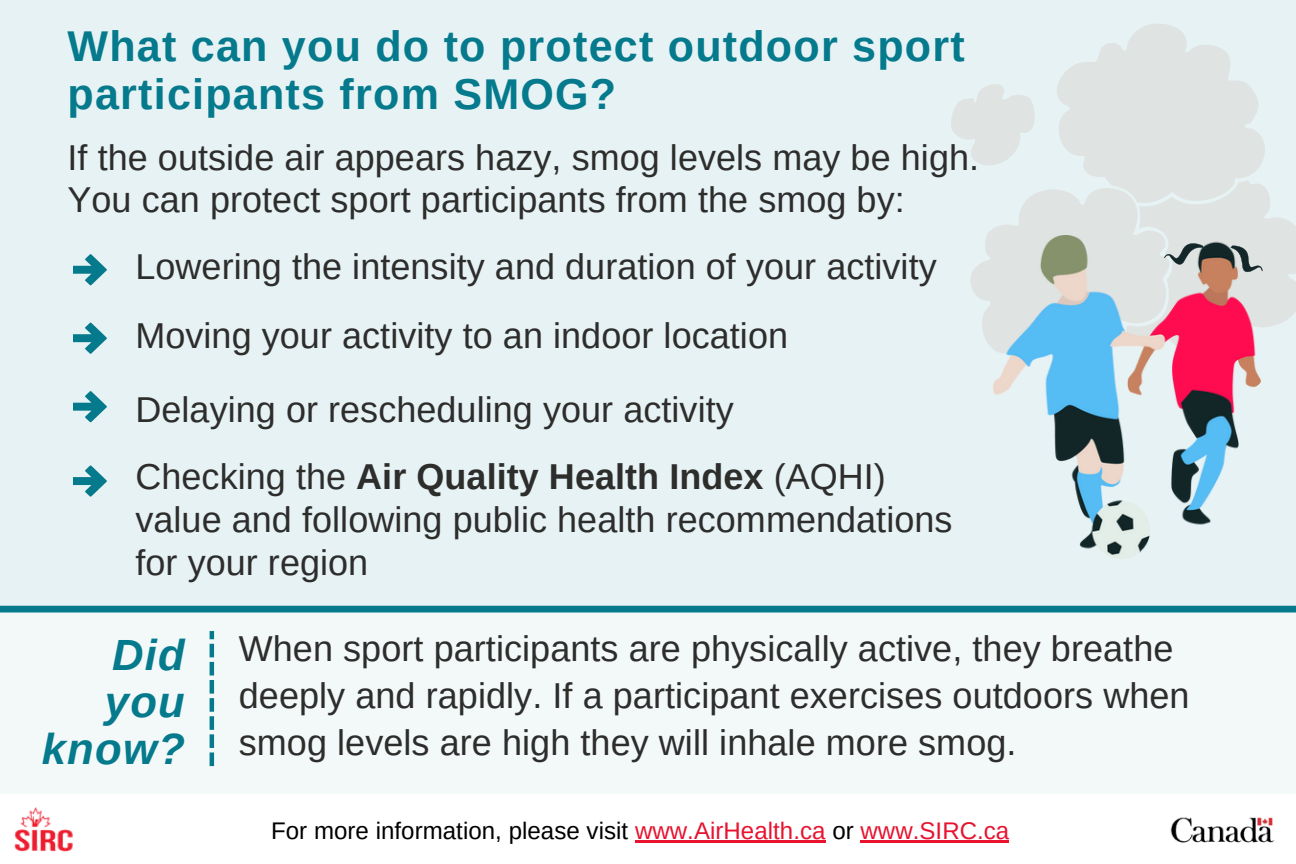
<style>
.page{position:relative;width:1296px;height:864px;background:#fff}
.page>*{position:absolute;margin:0;border:0;box-sizing:border-box;transform-origin:0 0}
.t1{font:italic 700 43.5px/47.4px "Arimo";letter-spacing:.03em;color:#057a8d;text-align:right}
.t2{font:700 43.2px/47.4px "Arimo";letter-spacing:.03em;color:#057a8d}
.t3{font:36px/42.6px "Arimo";color:#2d2d2c}
.t4{font:24px "Arimo";color:#000}
.s1{font-weight:700}
.s2{color:#e7132f}
</style>
<div class="page">
<div style="left:0;top:0;width:1296px;height:609px;background:#e7f2f4"></div>
<img style="left:993px;top:354px;width:268px;height:204px">
<svg style="left:951px;top:24px;width:345px;height:330px"></svg>
<div style="left:0;top:609px;width:1296px;height:185px;background:#f3f8f9"></div>
<svg style="left:74px;top:254px;width:33px;height:31px"></svg>
<svg style="left:74px;top:323px;width:33px;height:31px"></svg>
<svg style="left:74px;top:391px;width:33px;height:31px"></svg>
<svg style="left:74px;top:466px;width:33px;height:31px"></svg>
<div style="left:0;top:606px;width:1296px;height:6px;background:#057a8d"></div>
<hr style="left:210px;top:752px;width:4px;height:14px;background:#057a8d">
<hr style="left:210px;top:734px;width:4px;height:14px;background:#057a8d">
<hr style="left:210px;top:716px;width:4px;height:14px;background:#057a8d">
<hr style="left:210px;top:698px;width:4px;height:14px;background:#057a8d">
<hr style="left:210px;top:680px;width:4px;height:14px;background:#057a8d">
<hr style="left:210px;top:662px;width:4px;height:13px;background:#057a8d">
<hr style="left:210px;top:644px;width:4px;height:13px;background:#057a8d">
<svg style="left:210px;top:631px;width:4px;height:8px"></svg>
<img style="left:1170px;top:817px;width:104px;height:26px">
<img style="left:14px;top:807px;width:59px;height:44px">
<hr style="left:635px;top:841px;width:191px;height:2px;background:#e7132f">
<hr style="left:861px;top:841px;width:148px;height:2px;background:#e7132f">
<p class="t2" style="left:68px;top:23px;width:899px">What can you do to protect outdoor sport participants from SMOG?</p>
<p class="t3" style="left:68px;top:136px;width:913px">If the outside air appears hazy, smog levels may be high.<br>You can protect sport participants from the smog by:</p>
<p class="t3" style="left:135px;top:233px;width:803px;line-height:68.4px">Lowering the intensity and duration of your activity<br>Moving your activity to an indoor location</p>
<p class="t3" style="left:135px;top:375px;width:752px;line-height:67.5px">Delaying or rescheduling your activity<br>Checking the <span class="s1">Air Quality Health Index</span> (AQHI)</p>
<p class="t3" style="left:135px;top:498px;width:819px">value and following public health recommendations for your region</p>
<p class="t1" style="left:42px;top:631px;width:145px">Did you know?</p>
<p class="t3" style="left:239px;top:624px;width:952px;line-height:47.4px">When sport participants are physically active, they breathe deeply and rapidly. If a participant exercises outdoors when smog levels are high they will inhale more smog.</p>
<p class="t4" style="left:271px;top:817px;width:740px">For more information, please visit <span class="s2">www.AirHealth.ca</span> or <span class="s2">www.SIRC.ca</span></p>
</div>
